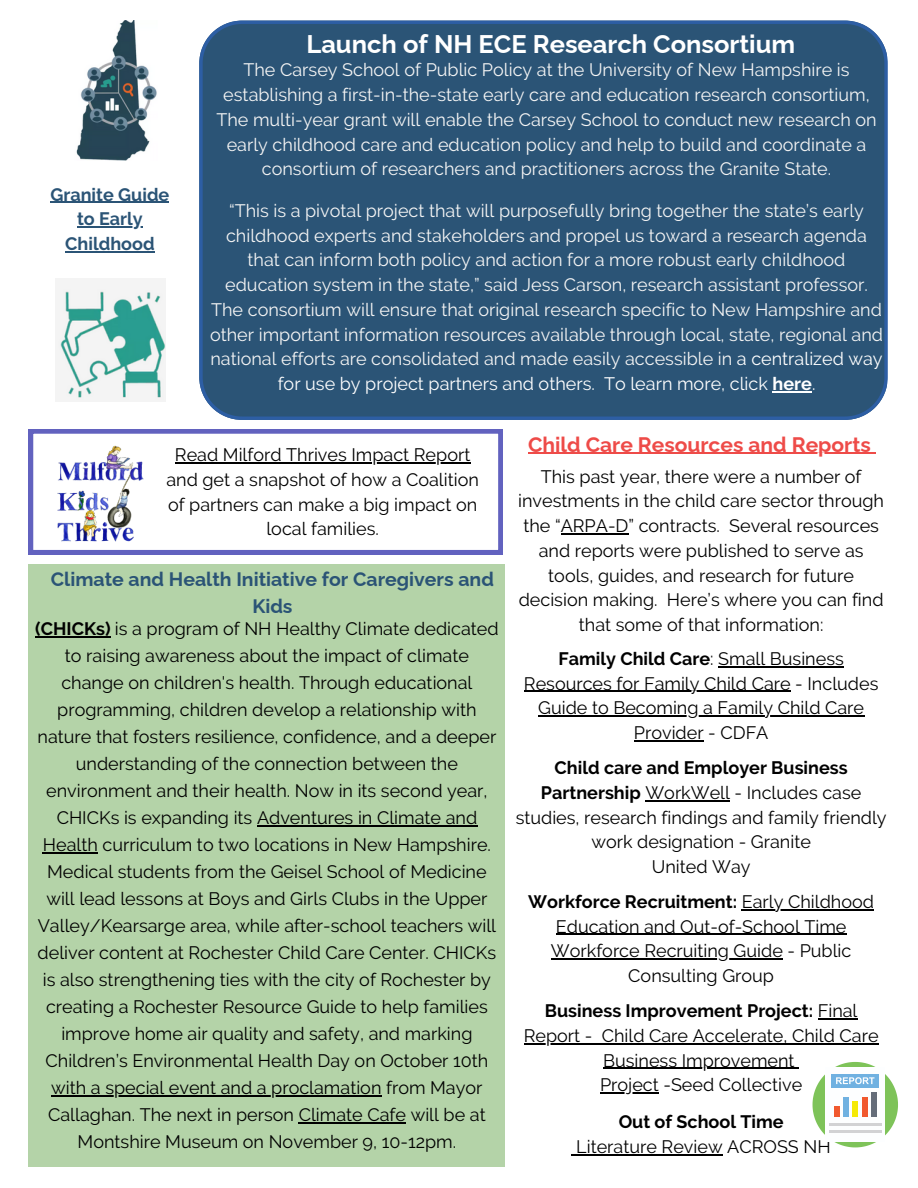
<style>
.page{position:relative;width:918px;height:1188px;background:#fff}
.page>*{position:absolute;margin:0;border:0;box-sizing:border-box;transform-origin:0 0}
.t1{font:700 25.5px "Raleway";color:#fff}
.t2{font:700 21px "Raleway";color:#ee4b48}
.t3{font:700 19.5px/27px "Raleway";color:#2b5476;text-align:center}
.t4{font:18px/27px "Raleway";color:#000;text-align:center}
.t5{font:18px/24.8px "Raleway";color:#f4f4f4;text-align:center}
.t6{font:700 18px/24.8px "Raleway";color:#000;text-align:center}
.t7{font:700 18px/24.8px "Raleway";color:#2b5476;text-align:center}
.s1{color:#fff}
.s2{font-weight:700;color:#fff}
.s3{font-weight:700}
.s4{font-weight:400}
</style>
<div class="page">
<div style="left:199px;top:21px;width:689px;height:399px;background:#2b5476"></div>
<img style="left:76px;top:21px;width:81px;height:139px">
<img style="left:55px;top:279px;width:110px;height:122px">
<hr style="left:561px;top:533px;width:67px;height:1px;background:#000">
<hr style="left:718px;top:666px;width:126px;height:1px;background:#000">
<hr style="left:524px;top:691px;width:267px;height:1px;background:#000">
<hr style="left:538px;top:716px;width:326px;height:1px;background:#000">
<hr style="left:634px;top:740px;width:70px;height:1px;background:#000">
<hr style="left:645px;top:800px;width:85px;height:1px;background:#000">
<hr style="left:742px;top:909px;width:132px;height:1px;background:#000">
<hr style="left:556px;top:934px;width:291px;height:1px;background:#000">
<hr style="left:551px;top:959px;width:232px;height:1px;background:#000">
<hr style="left:818px;top:1018px;width:40px;height:1px;background:#000">
<hr style="left:524px;top:1043px;width:68px;height:1px;background:#000">
<hr style="left:602px;top:1043px;width:277px;height:1px;background:#000">
<hr style="left:603px;top:1068px;width:192px;height:1px;background:#000">
<hr style="left:600px;top:1092px;width:53px;height:2px;background:#000">
<svg style="left:653px;top:1092px;width:6px;height:2px"></svg>
<hr style="left:576px;top:1154px;width:147px;height:1px;background:#000">
<svg style="left:813px;top:1062px;width:85px;height:85px"></svg>
<div style="left:843px;top:1097px;width:6px;height:20px;background:#70b1e1"></div>
<div style="left:862px;top:1097px;width:5px;height:20px;background:#f1592f"></div>
<div style="left:871px;top:1092px;width:5px;height:25px;background:#656d7a"></div>
<div style="left:853px;top:1102px;width:5px;height:15px;background:#f5ea07"></div>
<div style="left:834px;top:1106px;width:5px;height:11px;background:#f1592f"></div>
<hr style="left:829px;top:1123px;width:53px;height:3px;background:#d2d2d4">
<hr style="left:829px;top:1130px;width:53px;height:2px;background:#d2d2d4">
<div style="left:29px;top:564px;width:476px;height:603px;background:#b4d3a8"></div>
<hr style="left:35px;top:636px;width:76px;height:1px;background:#000">
<hr style="left:257px;top:825px;width:220px;height:1px;background:#000">
<hr style="left:43px;top:852px;width:55px;height:1px;background:#000">
<hr style="left:51px;top:1095px;width:331px;height:1px;background:#000">
<hr style="left:299px;top:1122px;width:107px;height:1px;background:#000">
<svg style="left:29px;top:429px;width:473px;height:125px"></svg>
<img style="left:55px;top:445px;width:90px;height:99px">
<hr style="left:773px;top:391px;width:39px;height:1px;background:#fff">
<hr style="left:50px;top:202px;width:119px;height:1px;background:#2b5476">
<hr style="left:77px;top:226px;width:66px;height:2px;background:#2b5476">
<hr style="left:65px;top:251px;width:90px;height:1px;background:#2b5476">
<hr style="left:528px;top:453px;width:343px;height:1px;background:#ee4b48">
<hr style="left:175px;top:462px;width:295px;height:1px;background:#000">
<p class="t7" style="left:50px;top:182px;width:120px">Granite Guide to Early<br>Childhood</p>
<p class="t1" style="left:306px;top:29px;width:490px">Launch of NH ECE Research Consortium</p>
<p class="t5" style="left:223px;top:58px;width:648px">The Carsey School of Public Policy at the University of New Hampshire is establishing a first-in-the-state early care and education research consortium,</p>
<p class="t5" style="left:216px;top:107px;width:662px">The multi-year grant will enable the Carsey School to conduct new research on early childhood care and education policy and help to build and coordinate a consortium of researchers and practitioners across the Granite State.</p>
<p class="t5" style="left:225px;top:198px;width:644px">“This is a pivotal project that will purposefully bring together the state’s early childhood experts and stakeholders and propel us toward a research agenda that can inform both policy and action for a more robust early childhood education system in the state,” said Jess Carson, research assistant professor.</p>
<p class="t5" style="left:210px;top:297px;width:674px">The consortium will ensure that original research specific to New Hampshire and other important information resources available through local, state, regional and national efforts are consolidated and made easily accessible in <span class="s1">a centralized way for use by project partners and others. To learn more, click</span> <span class="s2">here</span><span class="s1">.</span></p>
<p class="t4" style="left:166px;top:442px;width:314px;line-height:24.8px">Read Milford Thrives Impact Report and get a snapshot of how a Coalition of partners can make a big impact on local families.</p>
<p class="t3" style="left:51px;top:566px;width:445px">Climate and Health Initiative for Caregivers and<br>Kids</p>
<p class="t4" style="left:35px;top:615px;width:465px"><span class="s3">(CHICKs)</span> is a program of NH Healthy Climate dedicated to raising awareness about the impact of climate change on children's health. Through educational programming, children develop a relationship with nature that fosters resilience, confidence, and a deeper understanding of the connection between the environment and their health. Now in its second year, CHICKs is expanding its Adventures in Climate and Health curriculum to two locations in New Hampshire.<br>Medical students from the Geisel School of Medicine will lead lessons at Boys and Girls Clubs in the Upper Valley/Kearsarge area, while after-school teachers will deliver content at Rochester Child Care Center. CHICKs is also strengthening ties with the city of Rochester by creating a Rochester Resource Guide to help families improve home air quality and safety, and marking Children’s Environmental Health Day on October 10th</p>
<p class="t4" style="left:48px;top:1074px;width:439px">with a special event and a proclamation from Mayor<br>Callaghan. The next in person Climate Cafe will be at<br>Montshire Museum on November 9, 10-12pm.</p>
<p class="t2" style="left:528px;top:432px;width:344px">Child Care Resources and Reports</p>
<p class="t4" style="left:541px;top:463px;width:322px">This past year, there were a number of</p>
<p class="t4" style="left:518px;top:489px;width:367px;line-height:24.8px">investments in the child care sector through the “ARPA-D” contracts. Several resources and reports were published to serve as tools, guides, and research for future decision making. Here’s where you can find that some of that information:</p>
<p class="t6" style="left:558px;top:646px;width:287px">Family Child Care<span class="s4">: Small Business</span></p>
<h1 class="t4" style="left:524px;top:670px;width:356px">Resources for Family Child Care - Includes</h1>
<h3 class="t4" style="left:538px;top:696px;width:328px;line-height:24.8px">Guide to Becoming a Family Child Care<br>Provider - CDFA</h3>
<h3 class="t6" style="left:541px;top:755px;width:322px">Child care and Employer Business<br>Partnership <span class="s4">WorkWell - Includes case</span></h3>
<p class="t4" style="left:516px;top:805px;width:372px;line-height:24.8px">studies, research findings and family friendly work designation - Granite<br>United Way</p>
<p class="t6" style="left:528px;top:889px;width:347px">Workforce Recruitment: <span class="s4">Early Childhood</span></p>
<p class="t4" style="left:556px;top:913px;width:292px">Education and Out-of-School Time</p>
<p class="t4" style="left:551px;top:939px;width:302px;line-height:24.8px">Workforce Recruiting Guide - Public<br>Consulting Group</p>
<p class="t6" style="left:545px;top:998px;width:314px">Business Improvement Project: <span class="s4">Final</span></p>
<h2 class="t4" style="left:524px;top:1022px;width:356px">Report - Child Care Accelerate, Child Care</h2>
<p class="t4" style="left:603px;top:1047px;width:193px">Business Improvement</p>
<p class="t4" style="left:600px;top:1071px;width:204px">Project -Seed Collective</p>
<h2 class="t6" style="left:619px;top:1110px;width:167px">Out of School Time</h2>
<p class="t4" style="left:576px;top:1133px;width:256px">Literature Review ACROSS NH</p>
</div>
